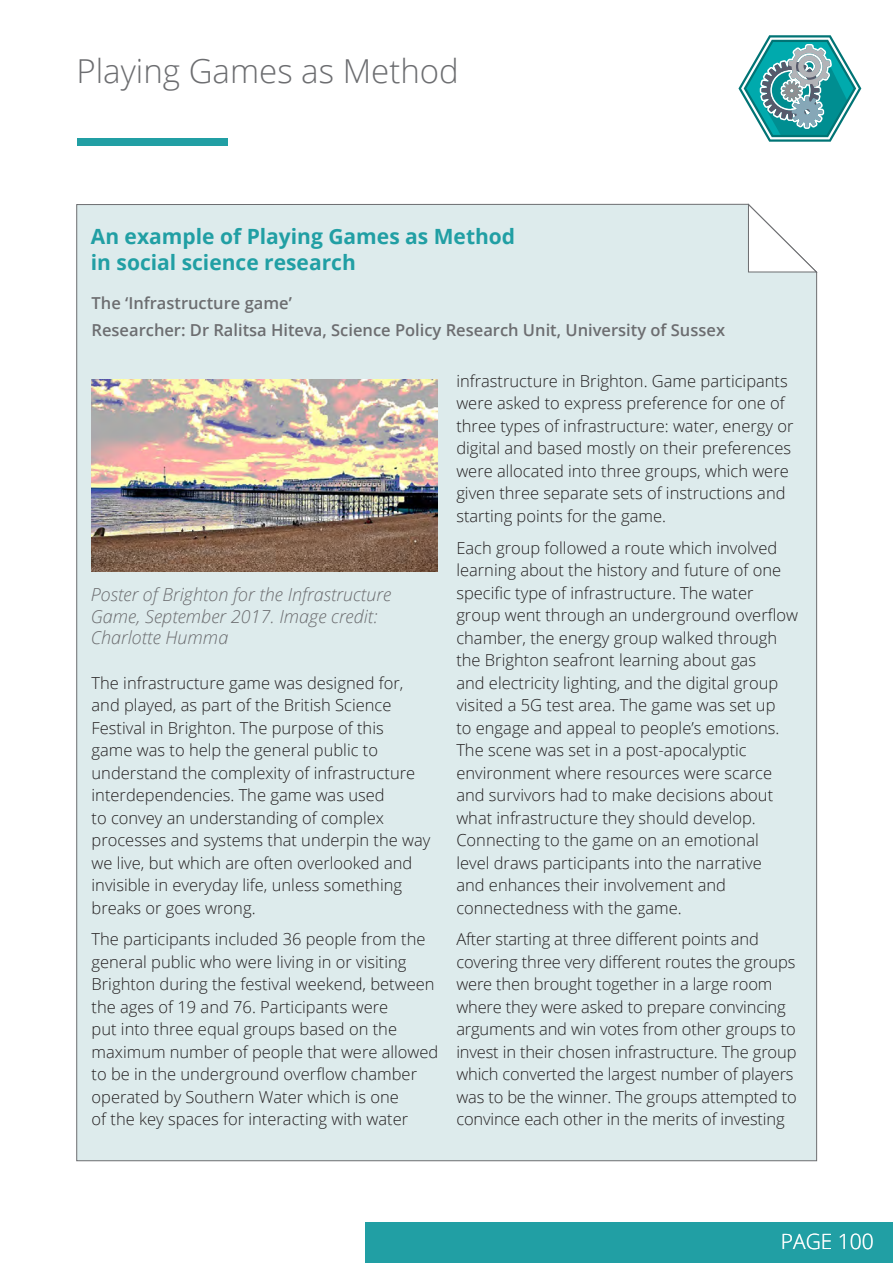
<style>
.page{position:relative;width:893px;height:1263px;background:#fff}
.page>*{position:absolute;margin:0;border:0;box-sizing:border-box;transform-origin:0 0}
.t1{font:300 33px "Open Sans";color:#6c6d70}
.Heading_rail{font:700 21px "Open Sans";color:#219fa4}
.t2{font:300 21px "Open Sans";color:#fff}
.Body_Text{font:italic 300 18px/21.6px "Open Sans";color:#6c6d70}
.Body_Text-2{font:300 16.5px/22.5px "Open Sans";color:#231f20}
.Body_Text-3{font:600 16.5px "Open Sans";color:#6c6d70}
</style>
<div class="page">
<svg style="left:738px;top:35px;width:124px;height:107px"></svg>
<div style="left:366px;top:1222px;width:527px;height:41px;background:#219fa4"></div>
<div style="left:77px;top:138px;width:150px;height:8px;background:#219fa4"></div>
<div style="left:76px;top:204px;width:741px;height:957px;background:#ddebec"></div>
<svg style="left:748px;top:204px;width:69px;height:68px"></svg>
<img style="left:92px;top:380px;width:345px;height:191px">
<h1 class="t1" style="left:77px;top:48px;width:384px">Playing Games as Method</h1>
<p class="Heading_rail" style="left:91px;top:222px;width:426px">An example of Playing Games as Method</p>
<p class="Heading_rail" style="left:91px;top:247px;width:266px">in social science research</p>
<p class="Body_Text-3" style="left:92px;top:291px;width:202px">The ‘Infrastructure game’</p>
<p class="Body_Text-3" style="left:92px;top:318px;width:635px">Researcher: Dr Ralitsa Hiteva, Science Policy Research Unit, University of Sussex</p>
<p class="Body_Text" style="left:91px;top:583px;width:302px">Poster of Brighton for the Infrastructure<br>Game, September 2017. Image credit:<br>Charlotte Humma</p>
<p class="Body_Text-2" style="left:92px;top:671px;width:340px">The infrastructure game was designed for, and played, as part of the British Science Festival in Brighton. The purpose of this<br>game was to help the general public to understand the complexity of infrastructure interdependencies. The game was used<br>to convey an understanding of complex processes and systems that underpin the way we live, but which are often overlooked and invisible in everyday life, unless something breaks or goes wrong.</p>
<p class="Body_Text-2" style="left:92px;top:928px;width:348px">The participants included 36 people from the general public who were living in or visiting Brighton during the festival weekend, between the ages of 19 and 76. Participants were<br>put into three equal groups based on the maximum number of people that were allowed to be in the underground overflow chamber operated by Southern Water which is one<br>of the key spaces for interacting with water</p>
<p class="Body_Text-2" style="left:456px;top:369px;width:339px">infrastructure in Brighton. Game participants were asked to express preference for one of three types of infrastructure: water, energy or digital and based mostly on their preferences were allocated into three groups, which were given three separate sets of instructions and starting points for the game.</p>
<p class="Body_Text-2" style="left:456px;top:536px;width:343px">Each group followed a route which involved learning about the history and future of one specific type of infrastructure. The water group went through an underground overflow chamber, the energy group walked through the Brighton seafront learning about gas<br>and electricity lighting, and the digital group visited a 5G test area. The game was set up<br>to engage and appeal to people’s emotions.<br>The scene was set in a post-apocalyptic environment where resources were scarce and survivors had to make decisions about what infrastructure they should develop.<br>Connecting to the game on an emotional<br>level draws participants into the narrative<br>and enhances their involvement and connectedness with the game.</p>
<p class="Body_Text-2" style="left:456px;top:927px;width:342px">After starting at three different points and covering three very different routes the groups were then brought together in a large room where they were asked to prepare convincing arguments and win votes from other groups to invest in their chosen infrastructure. The group which converted the largest number of players was to be the winner. The groups attempted to convince each other in the merits of investing</p>
<p class="t2" style="left:781px;top:1227px;width:95px">PAGE 100</p>
</div>
